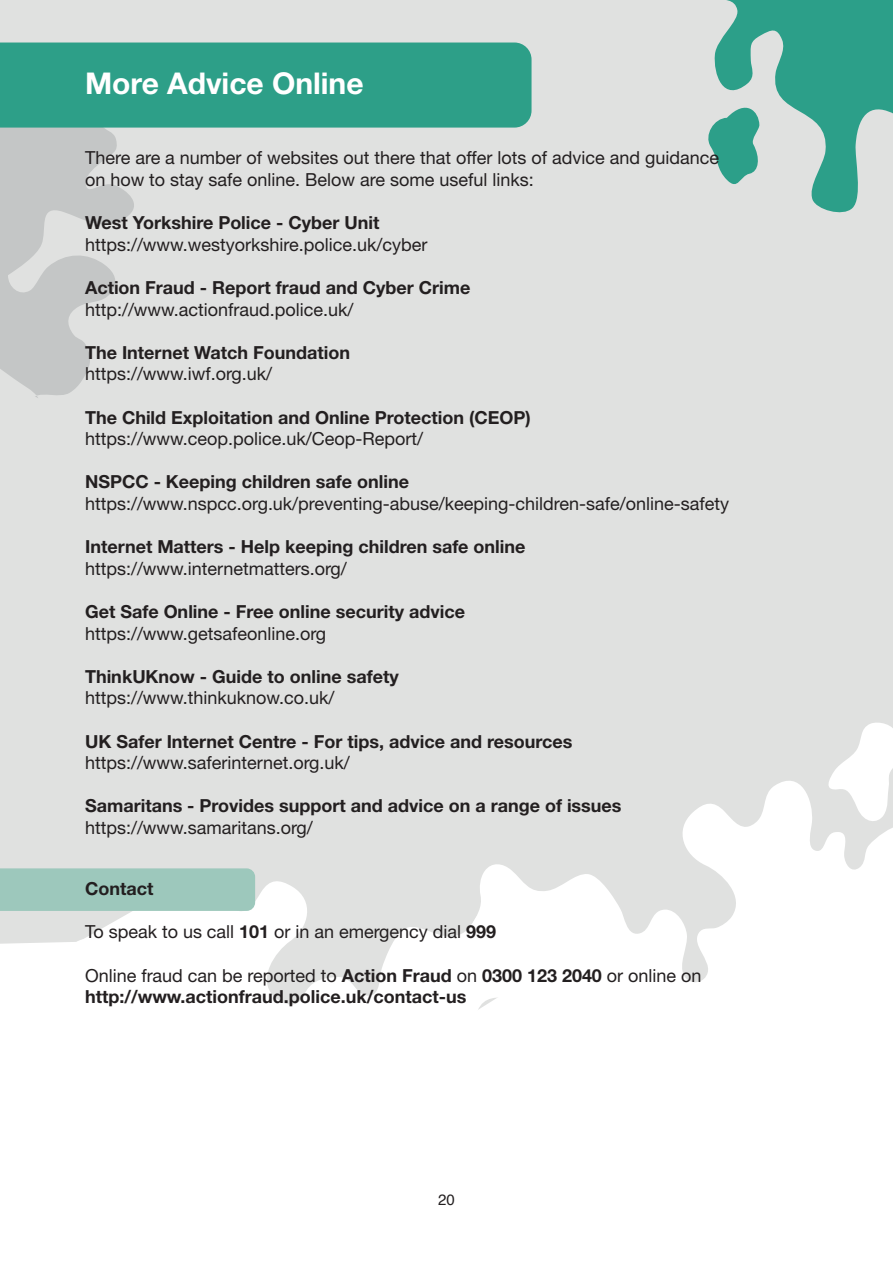
<style>
.page{position:relative;width:893px;height:1263px;background:#e0e1e0}
.page>*{position:absolute;margin:0;border:0;box-sizing:border-box;transform-origin:0 0}
.t1{font:700 30px "Helvetica Neue";color:#fff}
.t2{font:18px/21.6px "Helvetica Neue";color:#231f20}
.t3{font:700 18px/21.6px "Helvetica Neue";color:#231f20}
.t4{font:15px "Helvetica";color:#231f20}
.s1{font-weight:700}
.s2{font-weight:400}
</style>
<div class="page">
<svg style="left:564px;top:781px;width:329px;height:103px"></svg>
<svg style="left:822px;top:722px;width:71px;height:102px"></svg>
<svg style="left:269px;top:864px;width:256px;height:20px"></svg>
<svg style="left:0;top:884px;width:893px;height:379px;background:#fcfcfc"></svg>
<svg style="left:0;top:128px;width:134px;height:270px;fill:#c4c6c6"></svg>
<svg style="left:714px;top:0;width:179px;height:213px;fill:#2c9f89"></svg>
<svg style="left:708px;top:98px;width:53px;height:93px"></svg>
<div style="left:0;top:868px;width:255px;height:43px;background:#9dc8bc"></div>
<div style="left:0;top:43px;width:531px;height:85px;background:#2d9f88"></div>
<h1 class="t1" style="left:85px;top:72px;width:280px">More Advice Online</h1>
<p class="t2" style="left:85px;top:149px;width:635px">There are a number of websites out there that offer lots of advice and guidance on how to stay safe online. Below are some useful links:</p>
<p class="t3" style="left:85px;top:214px;width:296px">West Yorkshire Police - Cyber Unit</p>
<p class="t2" style="left:85px;top:235px;width:344px">https://www.westyorkshire.police.uk/cyber</p>
<p class="t3" style="left:85px;top:278px;width:387px">Action Fraud - Report fraud and Cyber Crime</p>
<p class="t2" style="left:85px;top:300px;width:270px">http://www.actionfraud.police.uk/</p>
<p class="t3" style="left:85px;top:343px;width:267px">The Internet Watch Foundation</p>
<p class="t2" style="left:85px;top:365px;width:189px">https://www.iwf.org.uk/</p>
<p class="t3" style="left:85px;top:408px;width:447px">The Child Exploitation and Online Protection (CEOP)</p>
<p class="t2" style="left:85px;top:430px;width:340px">https://www.ceop.police.uk/Ceop-Report/</p>
<p class="t3" style="left:85px;top:473px;width:325px">NSPCC - Keeping children safe online</p>
<p class="t2" style="left:85px;top:494px;width:646px">https://www.nspcc.org.uk/preventing-abuse/keeping-children-safe/online-safety</p>
<p class="t3" style="left:85px;top:538px;width:442px">Internet Matters - Help keeping children safe online</p>
<p class="t2" style="left:85px;top:559px;width:263px">https://www.internetmatters.org/</p>
<p class="t3" style="left:85px;top:602px;width:381px">Get Safe Online - Free online security advice</p>
<p class="t2" style="left:85px;top:624px;width:243px">https://www.getsafeonline.org</p>
<p class="t3" style="left:85px;top:667px;width:315px">ThinkUKnow - Guide to online safety</p>
<p class="t2" style="left:85px;top:689px;width:251px">https://www.thinkuknow.co.uk/</p>
<p class="t3" style="left:85px;top:732px;width:489px">UK Safer Internet Centre - For tips, advice and resources</p>
<p class="t2" style="left:85px;top:754px;width:266px">https://www.saferinternet.org.uk/</p>
<p class="t3" style="left:85px;top:797px;width:538px">Samaritans - Provides support and advice on a range of issues</p>
<p class="t2" style="left:85px;top:818px;width:229px">https://www.samaritans.org/</p>
<p class="t3" style="left:85px;top:880px;width:70px">Contact</p>
<p class="t2" style="left:85px;top:923px;width:413px">To speak to us call <span class="s1">101</span> or in an emergency dial <span class="s1">999</span></p>
<p class="t3" style="left:85px;top:966px;width:618px"><span class="s2">Online fraud can be reported to</span> Action Fraud <span class="s2">on</span> 0300 123 2040 <span class="s2">or online on </span>http://www.actionfraud.police.uk/contact-us</p>
<p class="t4" style="left:438px;top:1193px;width:18px">20</p>
</div>
